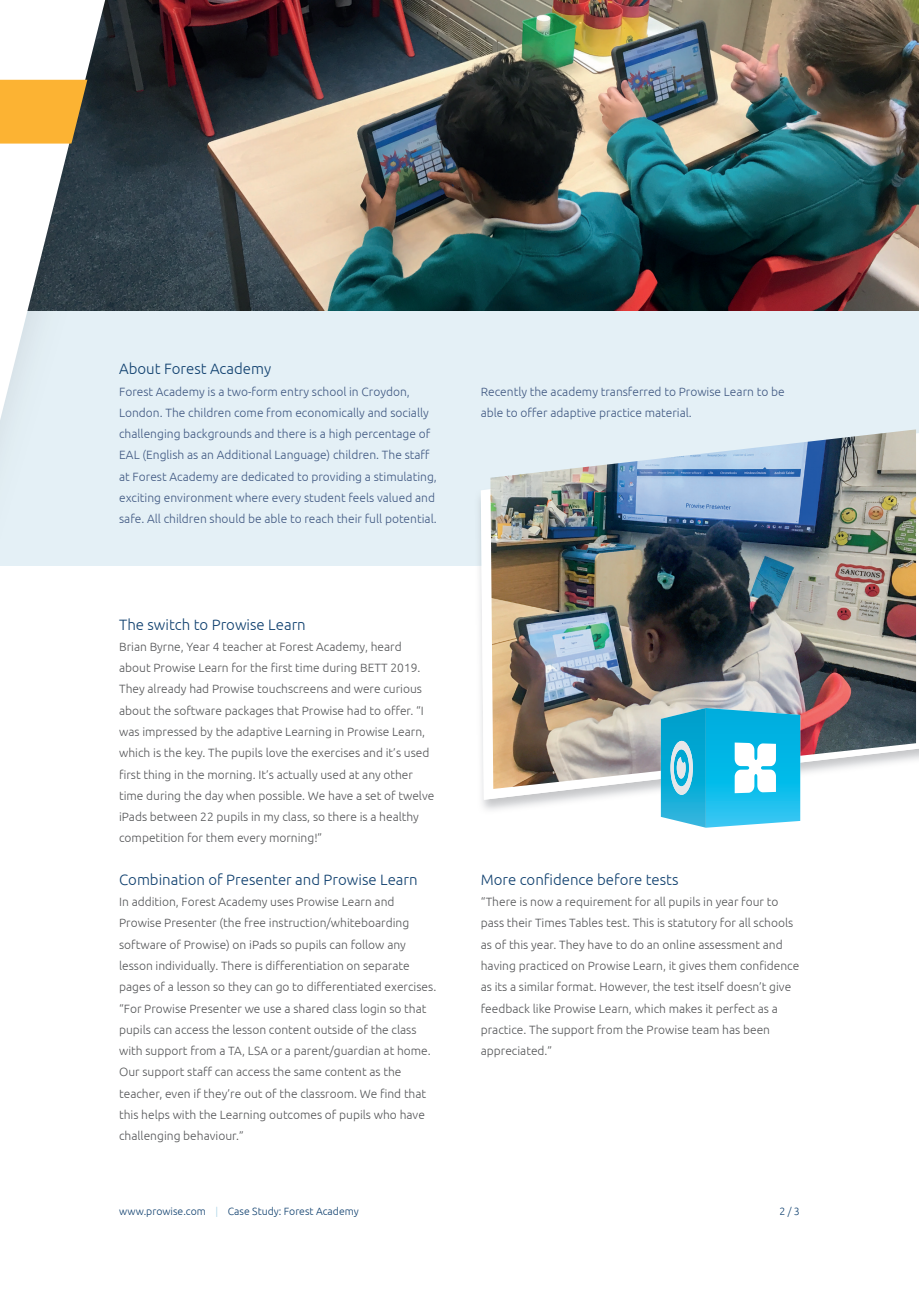
<style>
.page{position:relative;width:919px;height:1289px;background:#fff}
.page>*{position:absolute;margin:0;border:0;box-sizing:border-box;transform-origin:0 0}
.t1{font:300 15px "Ubuntu";color:#124270}
.t2{font:300 12px/21.3px "Ubuntu";color:#57585a}
.t3{font:300 12px/21.3px "Ubuntu";color:#425a83}
.t4{font:300 10.5px "Ubuntu";color:#124270}
.s1{color:#a9d3e5}
</style>
<div class="page">
<div style="left:0;top:310px;width:918px;height:256px;background:#e4f0f6"></div>
<img style="left:105px;top:0;width:813px;height:310px">
<svg style="left:0;top:1px;width:105px;height:419px"></svg>
<svg style="left:480px;top:433px;width:438px;height:366px"></svg>
<img style="left:490px;top:429px;width:425px;height:360px">
<svg style="left:660px;top:708px;width:140px;height:119px;background:#40c1e4"></svg>
<p class="t1" style="left:119px;top:360px;width:154px">About Forest Academy</p>
<p class="t3" style="left:119px;top:380px;width:319px">Forest Academy is a two-form entry school in Croydon, London. The children come from economically and socially challenging backgrounds and there is a high percentage of EAL (English as an Additional Language) children. The staff at Forest Academy are dedicated to providing a stimulating, exciting environment where every student feels valued and safe. All children should be able to reach their full potential.</p>
<p class="t3" style="left:480px;top:380px;width:305px">Recently the academy transferred to Prowise Learn to be able to offer adaptive practice material.</p>
<p class="t1" style="left:119px;top:615px;width:188px">The switch to Prowise Learn</p>
<p class="t2" style="left:119px;top:635px;width:317px">Brian Byrne, Year 4 teacher at Forest Academy, heard about Prowise Learn for the first time during BETT 2019.<br>They already had Prowise touchscreens and were curious about the software packages that Prowise had to offer. “I was impressed by the adaptive Learning in Prowise Learn, which is the key. The pupils love the exercises and it’s used first thing in the morning. It’s actually used at any other time during the day when possible. We have a set of twelve iPads between 22 pupils in my class, so there is a healthy competition for them every morning!”</p>
<p class="t1" style="left:119px;top:870px;width:300px">Combination of Presenter and Prowise Learn</p>
<p class="t2" style="left:119px;top:890px;width:318px">In addition, Forest Academy uses Prowise Learn and Prowise Presenter (the free instruction/whiteboarding software of Prowise) on iPads so pupils can follow any lesson individually. There is differentiation on separate pages of a lesson so they can go to differentiated exercises. “For Prowise Presenter we use a shared class login so that pupils can access the lesson content outside of the class with support from a TA, LSA or a parent/guardian at home.<br>Our support staff can access the same content as the teacher, even if they’re out of the classroom. We find that this helps with the Learning outcomes of pupils who have challenging behaviour.”</p>
<p class="t1" style="left:480px;top:870px;width:199px">More confidence before tests</p>
<p class="t2" style="left:480px;top:890px;width:320px">“There is now a requirement for all pupils in year four to pass their Times Tables test. This is statutory for all schools as of this year. They have to do an online assessment and having practiced on Prowise Learn, it gives them confidence as its a similar format. However, the test itself doesn’t give feedback like Prowise Learn, which makes it perfect as a practice. The support from the Prowise team has been appreciated.”</p>
<p class="t4" style="left:119px;top:1204px;width:241px">www.prowise.com <span class="s1">|</span> Case Study: Forest Academy</p>
<p class="t4" style="left:779px;top:1204px;width:22px">2 / 3</p>
</div>
